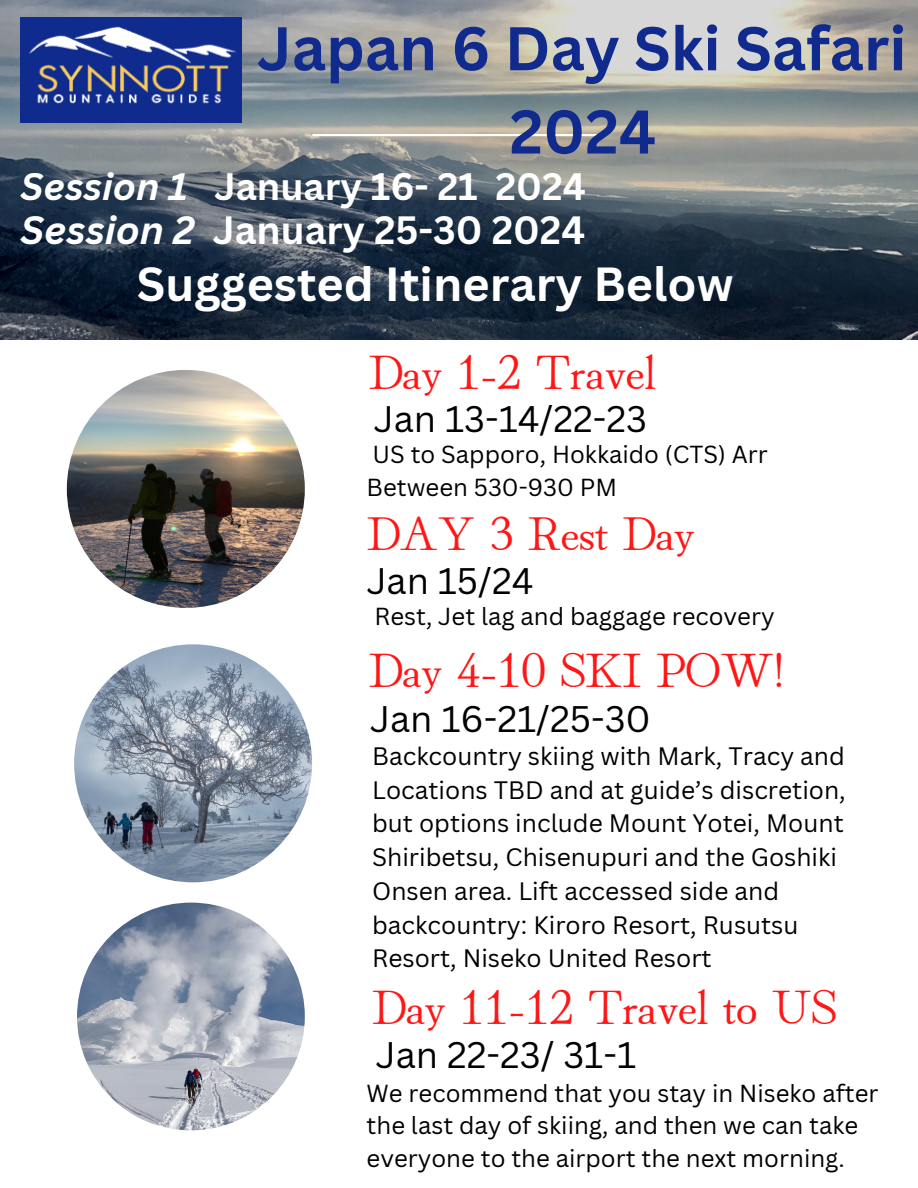
<style>
.page{position:relative;width:918px;height:1188px;background:#fff}
.page>*{position:absolute;margin:0;border:0;box-sizing:border-box;transform-origin:0 0}
.t1{font:700 60.3px/83.2px "Canva Sans";color:#102b8d;text-align:center}
.t2{font:48.9px "Hina Mincho";color:#ff1616}
.t3{font:48px "Hina Mincho";color:#ff1616}
.t4{font:700 46.65px "Canva Sans";color:#fff}
.t5{font:700 38.4px "Canva Sans";color:#fff}
.t6{font:700 37.2px "Canva Sans";color:#fff}
.t7{font:36px "Canva Sans";color:#000}
.t8{font:24.6px/33.8px "Canva Sans";color:#000}
.t9{font:24px/32.7px "Canva Sans";color:#000}
.s1{font-style:italic}
</style>
<div class="page">
<img style="left:0;top:0;width:918px;height:339px">
<hr style="left:313px;top:134px;width:292px;height:2px;background:#fff">
<img style="left:67px;top:370px;width:238px;height:238px;border-radius:50%">
<img style="left:74px;top:644px;width:238px;height:238px;border-radius:50%">
<img style="left:77px;top:903px;width:228px;height:227px;border-radius:50%">
<img style="left:21px;top:17px;width:220px;height:105px">
<h1 class="t1" style="left:257px;top:5px;width:651px">Japan 6 Day Ski Safari<br>2024</h1>
<h3 class="t6" style="left:21px;top:161px;width:567px"><span class="s1">Session 1</span> January 16- 21 2024</h3>
<h3 class="t5" style="left:21px;top:203px;width:566px"><span class="s1">Session 2</span> January 25-30 2024</h3>
<h3 class="t4" style="left:137px;top:252px;width:598px">Suggested Itinerary Below</h3>
<h2 class="t2" style="left:369px;top:332px;width:289px">Day 1-2 Travel</h2>
<h3 class="t7" style="left:374px;top:393px;width:275px">Jan 13-14/22-23</h3>
<p class="t9" style="left:367px;top:437px;width:403px">US to Sapporo, Hokkaido (CTS) Arr<br>Between 530-930 PM</p>
<h3 class="t3" style="left:367px;top:495px;width:329px">DAY 3 Rest Day</h3>
<h3 class="t7" style="left:367px;top:555px;width:168px">Jan 15/24</h3>
<p class="t9" style="left:375px;top:599px;width:402px">Rest, Jet lag and baggage recovery</p>
<h2 class="t2" style="left:369px;top:630px;width:417px">Day 4-10 SKI POW!</h2>
<h3 class="t7" style="left:370px;top:693px;width:282px">Jan 16-21/25-30</h3>
<p class="t8" style="left:372px;top:738px;width:475px">Backcountry skiing with Mark, Tracy and Locations TBD and at guide’s discretion, but options include Mount Yotei, Mount Shiribetsu, Chisenupuri and the Goshiki Onsen area. Lift accessed side and backcountry: Kiroro Resort, Rusutsu Resort, Niseko United Resort</p>
<h2 class="t2" style="left:372px;top:967px;width:466px">Day 11-12 Travel to US</h2>
<h3 class="t7" style="left:376px;top:1030px;width:262px">Jan 22-23/ 31-1</h3>
<p class="t9" style="left:367px;top:1076px;width:513px">We recommend that you stay in Niseko after the last day of skiing, and then we can take everyone to the airport the next morning.</p>
</div>
